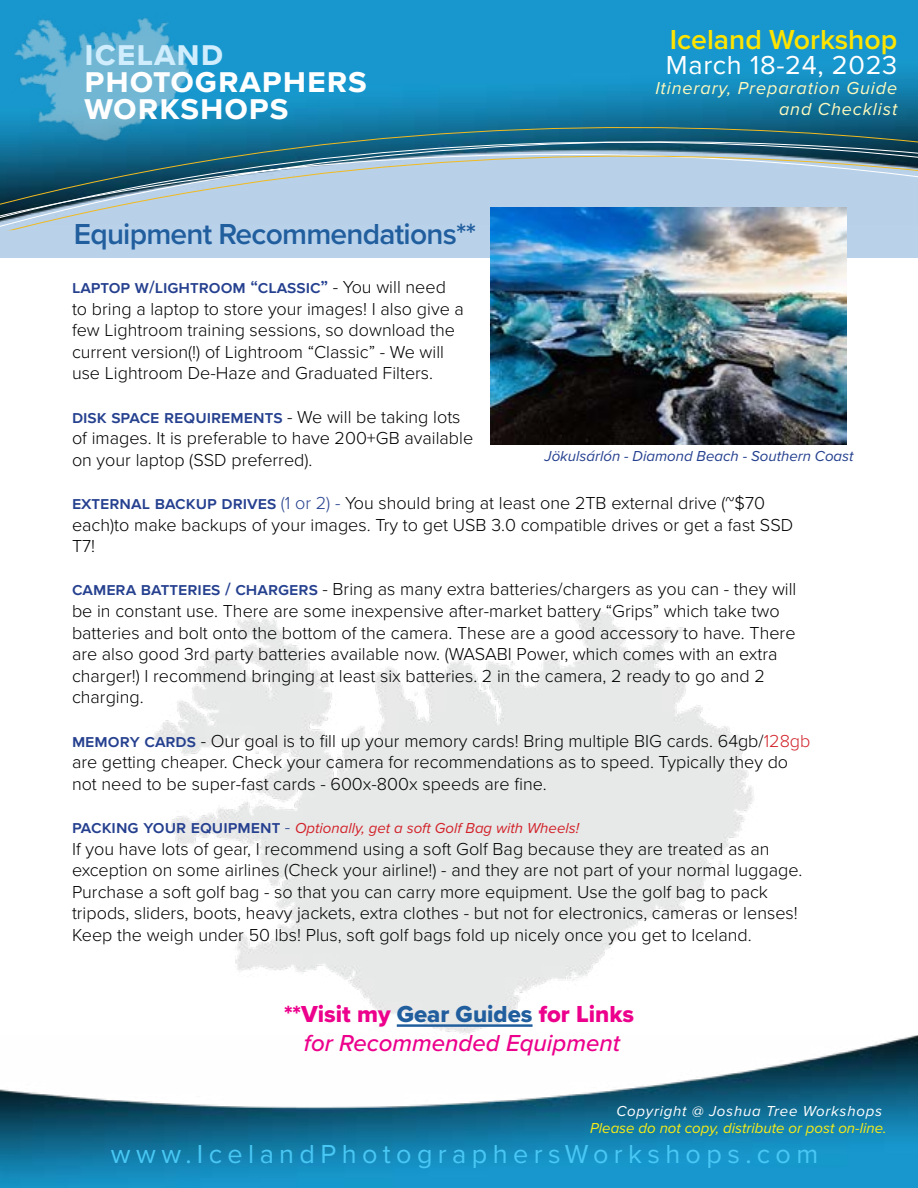
<style>
.page{position:relative;width:918px;height:1188px;background:#fff}
.page>*{position:absolute;margin:0;border:0;box-sizing:border-box;transform-origin:0 0}
.t1{font:700 36px/27px "Proxima Nova";letter-spacing:.025em;color:#fff}
.t2{font:700 36px "Proxima Nova";letter-spacing:.025em;color:#cfedfc}
.t3{font:600 30px "Proxima Nova";letter-spacing:-.025em;color:#215e9e}
.t4{font:600 28.5px "Proxima Nova";color:#ffe400}
.t5{font:27px "Proxima Nova";letter-spacing:.2em;color:#49c8f5}
.t6{font:27px "Proxima Nova";letter-spacing:.025em;color:#fff}
.t7{font:24px "Proxima Nova Extrabld";color:#ec008c}
.t8{font:italic 500 24px "Proxima Nova";color:#ec008c}
.t9{font:300 18px/21.6px "Proxima Nova";color:#000}
.t10{font:italic 18px/21.6px "Proxima Nova";letter-spacing:.05em;color:#fffabe;text-align:right}
.t11{font:italic 15px "Proxima Nova";color:#d2232a}
.t12{font:italic 15px "Proxima Nova";color:#f7ec16}
.t13{font:italic 15px "Proxima Nova";color:#25408f}
.t14{font:italic 15px "Proxima Nova";letter-spacing:.05em;color:#fff}
.s1{font-weight:600;color:#25408f}
.s2{color:#25408f}
.s3{color:#d2232a}
.s4{font-weight:600;font-style:normal;font-size:18px;color:#25408f}
.s5{font-weight:300;font-style:normal;font-size:18px;color:#25408f}
.s6{color:#215e9e}
</style>
<div class="page">
<img style="left:153px;top:612px;width:601px;height:423px">
<div style="left:0;top:105px;width:918px;height:153px;background:#b9d2ea"></div>
<img style="left:0;top:0;width:918px;height:111px">
<svg style="left:0;top:111px;width:918px;height:140px"></svg>
<img style="left:0;top:12px;width:226px;height:139px">
<img style="left:0;top:1035px;width:918px;height:153px">
<img style="left:491px;top:208px;width:355px;height:237px">
<hr style="left:397px;top:1024px;width:136px;height:3px;background:#215e9e">
<h1 class="t2" style="left:85px;top:26px;width:140px">iceland</h1>
<h1 class="t1" style="left:85px;top:66px;width:284px">photographers workshops</h1>
<h2 class="t3" style="left:74px;top:212px;width:404px">Equipment Recommendations**</h2>
<h3 class="t4" style="left:670px;top:18px;width:229px">Iceland Workshop</h3>
<p class="t10" style="left:655px;top:76px;width:243px">Itinerary, Preparation Guide and Checklist</p>
<h3 class="t6" style="left:666px;top:45px;width:233px">March 18-24, 2023</h3>
<p class="t9" style="left:72px;top:275px;width:393px"><span class="s1">laptop w/lightroom “classic”</span> - You will need to bring a laptop to store your images! I also give a few Lightroom training sessions, so download the current version(!) of Lightroom “Classic” - We will use Lightroom De-Haze and Graduated Filters.</p>
<p class="t9" style="left:72px;top:405px;width:403px"><span class="s1">disk space requirements</span> - We will be taking lots of images. It is preferable to have 200+GB available on your laptop (SSD preferred).</p>
<p class="t9" style="left:72px;top:491px;width:723px"><span class="s1">external backup drives</span> <span class="s2">(1 or 2) -</span> You should bring at least one 2TB external drive (~$70 each)to make backups of your images. Try to get USB 3.0 compatible drives or get a fast SSD<br>T7!</p>
<p class="t9" style="left:72px;top:578px;width:726px"><span class="s1">camera batteries / chargers</span> - Bring as many extra batteries/chargers as you can - they will be in constant use. There are some inexpensive after-market battery “Grips” which take two batteries and bolt onto the bottom of the camera. These are a good accessory to have. There are also good 3rd party batteries available now. (WASABI Power, which comes with an extra charger!) I recommend bringing at least six batteries. 2 in the camera, 2 ready to go and 2 charging.</p>
<p class="t9" style="left:72px;top:729px;width:740px"><span class="s1">memory cards</span> - Our goal is to fill up your memory cards! Bring multiple BIG cards. 64gb/<span class="s3">128gb </span>are getting cheaper. Check your camera for recommendations as to speed. Typically they do not need to be super-fast cards - 600x-800x speeds are fine.</p>
<p class="t11" style="left:72px;top:817px;width:509px"><span class="s4">packing your equipment</span> <span class="s5">-</span> Optionally, get a soft Golf Bag with Wheels!</p>
<p class="t9" style="left:72px;top:837px;width:732px">If you have lots of gear, I recommend using a soft Golf Bag because they are treated as an exception on some airlines (Check your airline!) - and they are not part of your normal luggage.<br>Purchase a soft golf bag - so that you can carry more equipment. Use the golf bag to pack tripods, sliders, boots, heavy jackets, extra clothes - but not for electronics, cameras or lenses!<br>Keep the weigh under 50 lbs! Plus, soft golf bags fold up nicely once you get to Iceland.</p>
<p class="t13" style="left:545px;top:445px;width:311px">Jökulsárlón - Diamond Beach - Southern Coast</p>
<h3 class="t7" style="left:284px;top:997px;width:351px">**Visit my <span class="s6">Gear Guides</span> for Links</h3>
<h3 class="t8" style="left:304px;top:1025px;width:318px">for Recommended Equipment</h3>
<p class="t14" style="left:616px;top:1100px;width:267px">Copyright @ Joshua Tree Workshops</p>
<p class="t12" style="left:590px;top:1117px;width:298px">Please do not copy, distribute or post on-line.</p>
<h3 class="t5" style="left:111px;top:1134px;width:709px">www.IcelandPhotographersWorkshops.com</h3>
</div>
